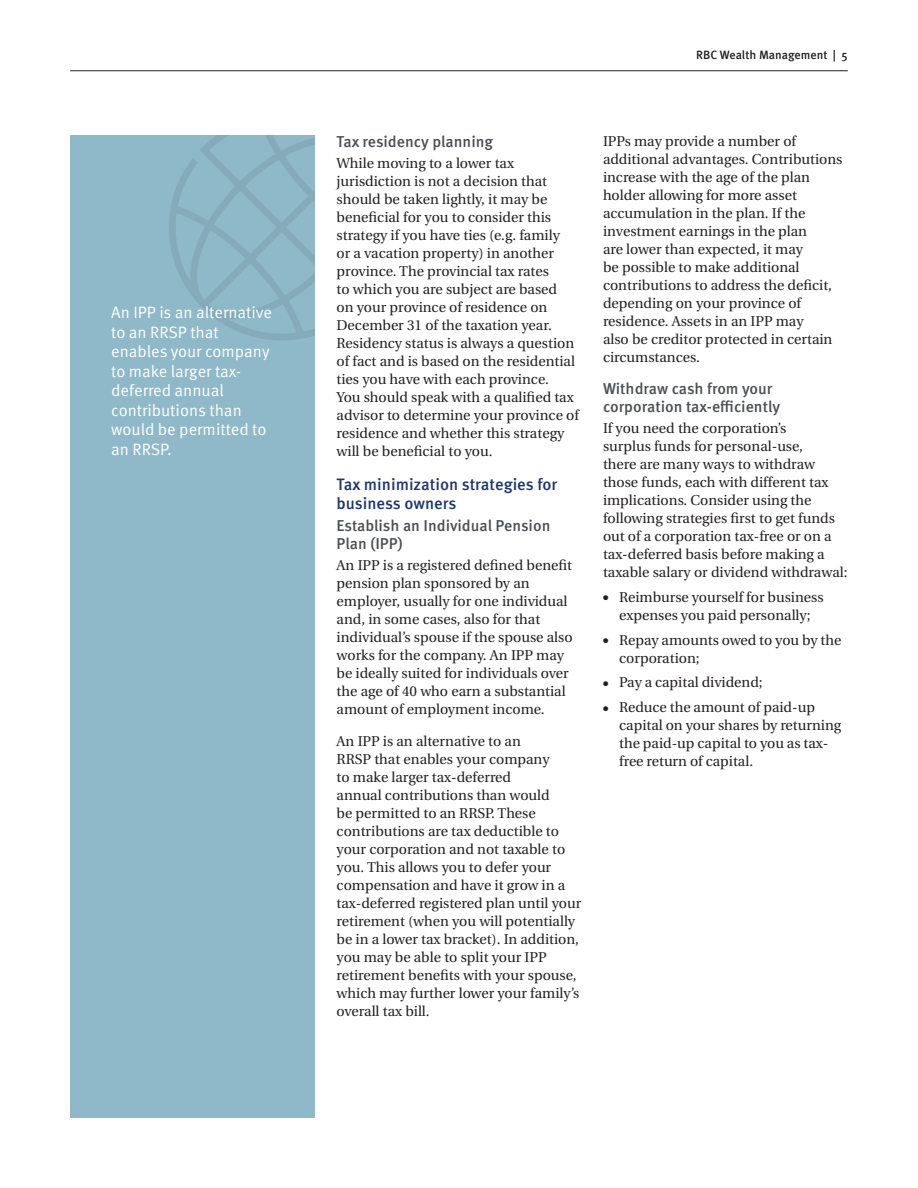
<style>
.page{position:relative;width:918px;height:1188px;background:#fff}
.page>*{position:absolute;margin:0;border:0;box-sizing:border-box;transform-origin:0 0}
.t1{font:16.5px/19.5px "Meta OT Norm";color:#fff}
.t2{font:500 16.5px/19.5px "Meta OT";color:#1d366c}
.t3{font:500 15.75px/18px "Meta OT";color:#4c4f54}
.t4{font:14.25px/18px "Utopia";color:#231f20}
.t5{font:500 12px "Meta OT";color:#231f20}
</style>
<div class="page">
<hr style="left:70px;top:71px;width:778px;height:1px;background:#231f20">
<div style="left:70px;top:135px;width:245px;height:983px;background:#8fb8c8"></div>
<svg style="left:169px;top:135px;width:146px;height:205px"></svg>
<p class="t1" style="left:111px;top:303px;width:162px">An IPP is an alternative to an RRSP that enables your company to make larger tax&shy;deferred annual contributions than would be permitted to an RRSP.</p>
<p class="t5" style="left:696px;top:47px;width:153px">RBC Wealth Management | 5</p>
<p class="t3" style="left:337px;top:133px;width:158px">Tax residency planning</p>
<p class="t4" style="left:337px;top:155px;width:244px">While moving to a lower tax jurisdiction is not a decision that should be taken lightly, it may be beneficial for you to consider this strategy if you have ties (e.g. family<br>or a vacation property) in another province. The provincial tax rates<br>to which you are subject are based<br>on your province of residence on December 31 of the taxation year.<br>Residency status is always a question of fact and is based on the residential ties you have with each province.<br>You should speak with a qualified tax advisor to determine your province of residence and whether this strategy will be beneficial to you.</p>
<p class="t2" style="left:337px;top:475px;width:222px">Tax minimization strategies for business owners</p>
<p class="t3" style="left:337px;top:516px;width:215px">Establish an Individual Pension<br>Plan (IPP)</p>
<p class="t4" style="left:337px;top:556px;width:238px">An IPP is a registered defined benefit pension plan sponsored by an employer, usually for one individual and, in some cases, also for that individual’s spouse if the spouse also works for the company. An IPP may be ideally suited for individuals over the age of 40 who earn a substantial amount of employment income.</p>
<p class="t4" style="left:337px;top:733px;width:246px">An IPP is an alternative to an<br>RRSP that enables your company<br>to make larger tax-deferred<br>annual contributions than would<br>be permitted to an RRSP. These contributions are tax deductible to your corporation and not taxable to you. This allows you to defer your compensation and have it grow in a tax-deferred registered plan until your retirement (when you will potentially be in a lower tax bracket). In addition, you may be able to split your IPP retirement benefits with your spouse, which may further lower your family’s overall tax bill.</p>
<p class="t4" style="left:603px;top:132px;width:241px">IPPs may provide a number of additional advantages. Contributions increase with the age of the plan holder allowing for more asset accumulation in the plan. If the investment earnings in the plan<br>are lower than expected, it may<br>be possible to make additional contributions to address the deficit, depending on your province of residence. Assets in an IPP may<br>also be creditor protected in certain circumstances.</p>
<p class="t3" style="left:603px;top:380px;width:179px">Withdraw cash from your corporation tax-efficiently</p>
<p class="t4" style="left:603px;top:420px;width:246px">If you need the corporation’s<br>surplus funds for personal-use,<br>there are many ways to withdraw those funds, each with different tax implications. Consider using the following strategies first to get funds out of a corporation tax-free or on a tax-deferred basis before making a taxable salary or dividend withdrawal:</p>
<p class="t4" style="left:603px;top:588px;width:222px;text-align:center">● Reimburse yourself for business expenses you paid personally;</p>
<p class="t4" style="left:619px;top:631px;width:224px;text-indent:-16px">● Repay amounts owed to you by the corporation;</p>
<p class="t4" style="left:603px;top:674px;width:161px">● Pay a capital dividend;</p>
<p class="t4" style="left:619px;top:699px;width:224px;text-indent:-16px">● Reduce the amount of paid-up capital on your shares by returning the paid-up capital to you as tax&shy;free return of capital.</p>
</div>
